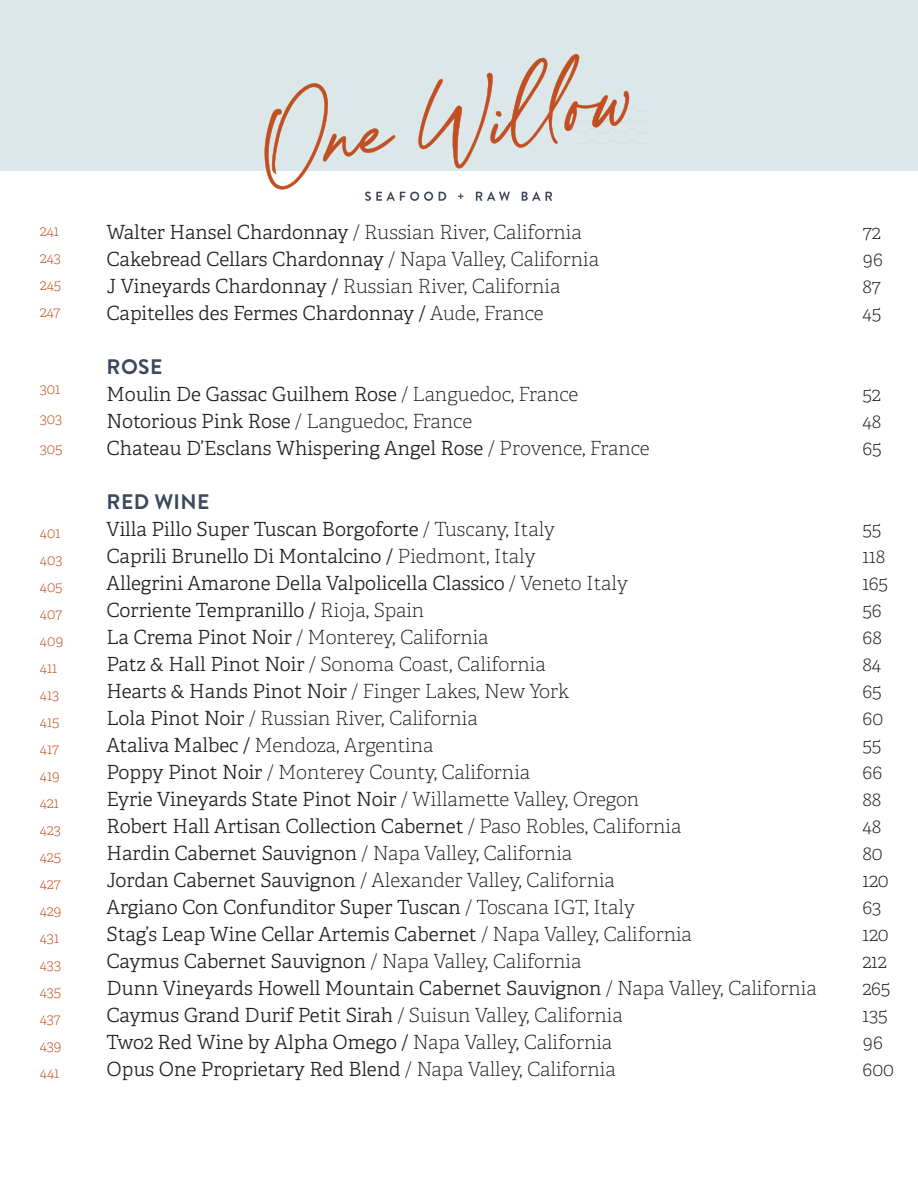
<style>
.page{position:relative;width:918px;height:1188px;background:#fff}
.page>*{position:absolute;margin:0;border:0;box-sizing:border-box;transform-origin:0 0}
.t1{font:700 21px "Brandon Grotesque";letter-spacing:.02em;color:#3c485d}
.t2{font:300 19.5px "Adelle";color:#231f20}
.t3{font:100 19.5px "Adelle";color:#231f20}
.t4{font:100 15px "Adelle";color:#c24f21}
.s1{font-weight:300}
.s2{font-weight:100}
</style>
<div class="page">
<div style="left:0;top:0;width:918px;height:171px;background:#dce7e9"></div>
<svg style="left:265px;top:54px;width:365px;height:147px"></svg>
<p class="t4" style="left:40px;top:222px;width:20px">241</p>
<p class="t4" style="left:40px;top:249px;width:22px">243</p>
<p class="t4" style="left:40px;top:276px;width:23px">245</p>
<p class="t4" style="left:40px;top:303px;width:22px">247</p>
<p class="t4" style="left:40px;top:379px;width:22px">301</p>
<p class="t4" style="left:40px;top:409px;width:24px">303</p>
<p class="t4" style="left:40px;top:439px;width:24px">305</p>
<p class="t4" style="left:40px;top:523px;width:22px">401</p>
<p class="t4" style="left:40px;top:550px;width:24px">403</p>
<p class="t4" style="left:40px;top:577px;width:24px">405</p>
<p class="t4" style="left:40px;top:604px;width:24px">407</p>
<p class="t4" style="left:40px;top:631px;width:25px">409</p>
<p class="t4" style="left:40px;top:658px;width:19px">411</p>
<p class="t4" style="left:40px;top:685px;width:21px">413</p>
<p class="t4" style="left:40px;top:712px;width:21px">415</p>
<p class="t4" style="left:40px;top:739px;width:20px">417</p>
<p class="t4" style="left:40px;top:766px;width:22px">419</p>
<p class="t4" style="left:40px;top:793px;width:20px">421</p>
<p class="t4" style="left:40px;top:820px;width:22px">423</p>
<p class="t4" style="left:40px;top:847px;width:23px">425</p>
<p class="t4" style="left:40px;top:874px;width:22px">427</p>
<p class="t4" style="left:40px;top:901px;width:23px">429</p>
<p class="t4" style="left:40px;top:928px;width:21px">431</p>
<p class="t4" style="left:40px;top:955px;width:23px">433</p>
<p class="t4" style="left:40px;top:982px;width:23px">435</p>
<p class="t4" style="left:40px;top:1009px;width:22px">437</p>
<p class="t4" style="left:40px;top:1036px;width:23px">439</p>
<p class="t4" style="left:40px;top:1063px;width:21px">441</p>
<p class="t3" style="left:106px;top:221px;width:477px"><span class="s1">Walter Hansel Chardonnay</span> / Russian River, California</p>
<p class="t3" style="left:862px;top:221px;width:20px">72</p>
<p class="t2" style="left:106px;top:248px;width:494px">Cakebread Cellars Chardonnay <span class="s2">/ Napa Valley, California</span></p>
<p class="t3" style="left:862px;top:248px;width:22px">96</p>
<p class="t3" style="left:106px;top:275px;width:455px"><span class="s1">J Vineyards Chardonnay /</span> Russian River, California</p>
<p class="t3" style="left:862px;top:275px;width:20px">87</p>
<p class="t2" style="left:106px;top:302px;width:439px">Capitelles des Fermes Chardonnay / <span class="s2">Aude, France</span></p>
<p class="t3" style="left:862px;top:302px;width:20px">45</p>
<p class="t1" style="left:107px;top:352px;width:57px">ROSE</p>
<p class="t2" style="left:106px;top:383px;width:473px">Moulin De Gassac Guilhem Rose <span class="s2">/ Languedoc, France</span></p>
<p class="t3" style="left:862px;top:383px;width:20px">52</p>
<p class="t2" style="left:106px;top:410px;width:367px">Notorious Pink Rose <span class="s2">/ Languedoc, France</span></p>
<p class="t3" style="left:862px;top:410px;width:20px">48</p>
<p class="t2" style="left:106px;top:437px;width:545px">Chateau D’Esclans Whispering Angel Rose <span class="s2">/ Provence, France</span></p>
<p class="t3" style="left:862px;top:437px;width:21px">65</p>
<p class="t1" style="left:107px;top:487px;width:104px">RED WINE</p>
<p class="t2" style="left:106px;top:518px;width:450px">Villa Pillo Super Tuscan Borgoforte <span class="s2">/ Tuscany, Italy</span></p>
<p class="t3" style="left:862px;top:518px;width:20px">55</p>
<p class="t2" style="left:106px;top:545px;width:431px">Caprili Brunello Di Montalcino / <span class="s2">Piedmont, Italy</span></p>
<p class="t3" style="left:862px;top:545px;width:24px">118</p>
<p class="t2" style="left:106px;top:572px;width:523px">Allegrini Amarone Della Valpolicella Classico <span class="s2">/ Veneto Italy</span></p>
<p class="t3" style="left:863px;top:572px;width:27px">165</p>
<p class="t2" style="left:106px;top:599px;width:319px">Corriente Tempranillo / <span class="s2">Rioja, Spain</span></p>
<p class="t3" style="left:862px;top:599px;width:21px">56</p>
<p class="t3" style="left:106px;top:626px;width:384px"><span class="s1">La Crema Pinot Noir</span> / Monterey, California</p>
<p class="t3" style="left:862px;top:626px;width:21px">68</p>
<p class="t3" style="left:106px;top:653px;width:441px"><span class="s1">Patz &amp; Hall Pinot Noir</span> / Sonoma Coast, California</p>
<p class="t3" style="left:862px;top:653px;width:20px">84</p>
<p class="t2" style="left:106px;top:680px;width:464px">Hearts &amp; Hands Pinot Noir <span class="s2">/ Finger Lakes, New York</span></p>
<p class="t3" style="left:862px;top:680px;width:21px">65</p>
<p class="t3" style="left:106px;top:707px;width:373px"><span class="s1">Lola Pinot Noir</span> / Russian River, California</p>
<p class="t3" style="left:862px;top:707px;width:22px">60</p>
<p class="t3" style="left:106px;top:734px;width:328px"><span class="s1">Ataliva Malbec /</span> Mendoza, Argentina</p>
<p class="t3" style="left:862px;top:734px;width:20px">55</p>
<p class="t3" style="left:106px;top:761px;width:425px"><span class="s1">Poppy Pinot Noir</span> / Monterey County, California</p>
<p class="t3" style="left:862px;top:761px;width:21px">66</p>
<p class="t2" style="left:106px;top:788px;width:534px">Eyrie Vineyards State Pinot Noir <span class="s2">/ Willamette Valley, Oregon</span></p>
<p class="t3" style="left:862px;top:788px;width:20px">88</p>
<p class="t2" style="left:106px;top:815px;width:576px">Robert Hall Artisan Collection Cabernet <span class="s2">/ Paso Robles, California</span></p>
<p class="t3" style="left:862px;top:815px;width:20px">48</p>
<p class="t2" style="left:106px;top:842px;width:467px">Hardin Cabernet Sauvignon <span class="s2">/ Napa Valley, California</span></p>
<p class="t3" style="left:862px;top:842px;width:22px">80</p>
<p class="t3" style="left:106px;top:869px;width:510px"><span class="s1">Jordan Cabernet Sauvignon</span> / Alexander Valley, California</p>
<p class="t3" style="left:862px;top:869px;width:28px">120</p>
<p class="t2" style="left:106px;top:896px;width:530px">Argiano Con Confunditor Super Tuscan <span class="s2">/ Toscana IGT, Italy</span></p>
<p class="t3" style="left:862px;top:896px;width:20px">63</p>
<p class="t2" style="left:106px;top:923px;width:587px">Stag’s Leap Wine Cellar Artemis Cabernet <span class="s2">/ Napa Valley, California</span></p>
<p class="t3" style="left:862px;top:923px;width:28px">120</p>
<p class="t2" style="left:106px;top:950px;width:476px">Caymus Cabernet Sauvignon <span class="s2">/ Napa Valley, California</span></p>
<p class="t3" style="left:862px;top:950px;width:26px">212</p>
<p class="t2" style="left:106px;top:977px;width:712px">Dunn Vineyards Howell Mountain Cabernet Sauvignon <span class="s2">/ Napa Valley, California</span></p>
<p class="t3" style="left:862px;top:977px;width:29px">265</p>
<p class="t2" style="left:106px;top:1004px;width:518px">Caymus Grand Durif Petit Sirah <span class="s2">/ Suisun Valley, California</span></p>
<p class="t3" style="left:862px;top:1004px;width:27px">135</p>
<p class="t2" style="left:106px;top:1031px;width:507px">Two2 Red Wine by Alpha Omego / <span class="s2">Napa Valley, California</span></p>
<p class="t3" style="left:862px;top:1031px;width:22px">96</p>
<p class="t2" style="left:106px;top:1058px;width:511px">Opus One Proprietary Red Blend <span class="s2">/ Napa Valley, California</span></p>
<p class="t3" style="left:862px;top:1058px;width:33px">600</p>
</div>
